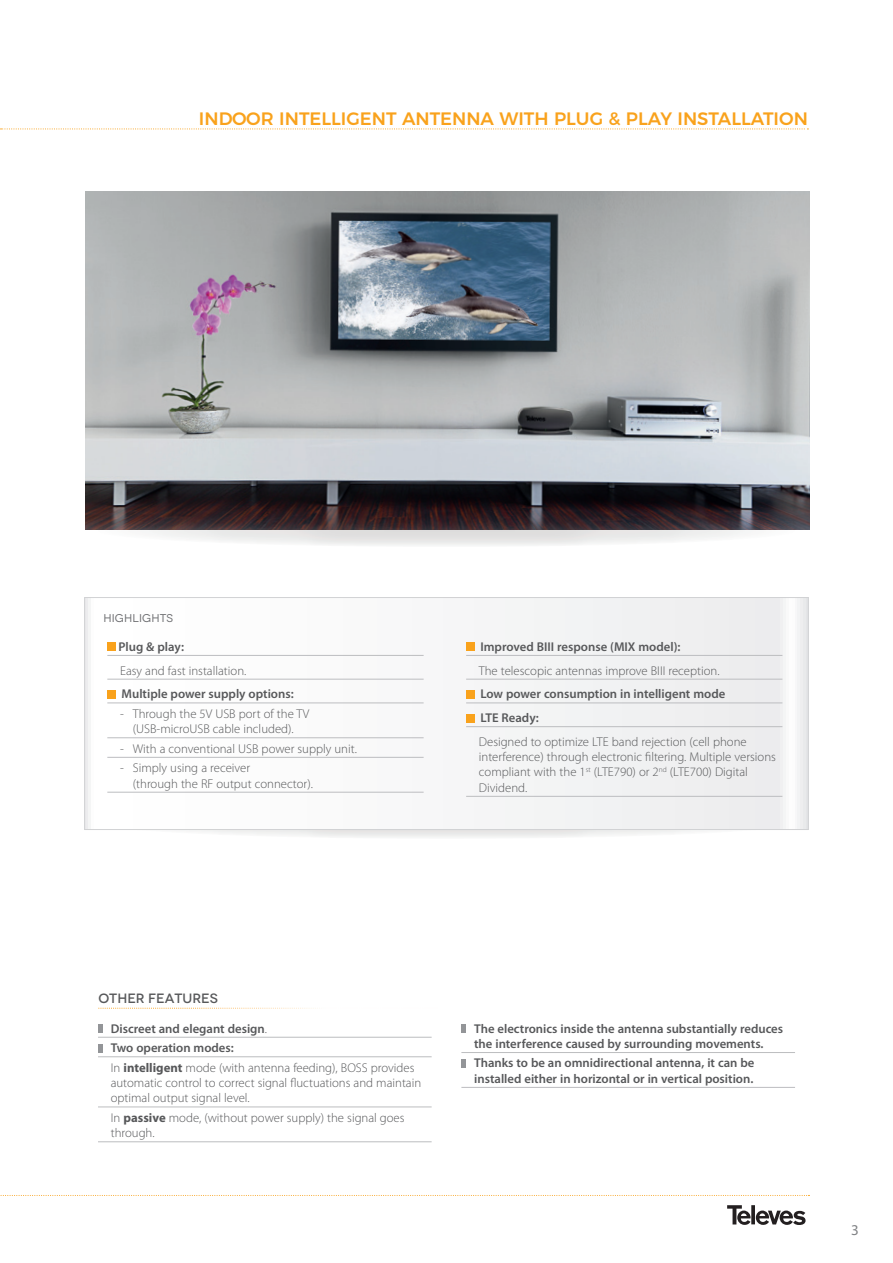
<style>
.page{position:relative;width:893px;height:1263px;background:#fff}
.page>*{position:absolute;margin:0;border:0;box-sizing:border-box;transform-origin:0 0}
.t1{font:500 18px "Montserrat";color:#f9a21c}
.t2{font:15px "Myriad Pro";color:#808285}
.t3{font:500 expanded 13.5px "Novecento";color:#57585a}
.t4{font:300 12.75px/15.3px "Myriad Pro";color:#57585a}
.t5{font:600 12.75px/19.5px "Myriad Pro";color:#57585a}
.t6{font:expanded 11.25px "Novecento";letter-spacing:.015em;color:#6c6d70}
.s1{font-weight:300}
.s2{font-weight:700}
</style>
<div class="page">
<svg style="left:1px;top:128px;width:807px;height:1px"></svg>
<svg style="left:0;top:1195px;width:809px;height:1px"></svg>
<svg style="left:727px;top:1205px;width:78px;height:20px"></svg>
<div style="left:85px;top:597px;width:723px;height:232px;background:#f6f6f7"></div>
<div style="left:85px;top:597px;width:723px;height:232px;border:1px solid #d1d2d4"></div>
<hr style="left:107px;top:655px;width:317px;height:1px;background:#bcbdc0">
<hr style="left:107px;top:679px;width:317px;height:1px;background:#bcbdc0">
<hr style="left:107px;top:702px;width:317px;height:1px;background:#bcbdc0">
<hr style="left:107px;top:737px;width:317px;height:1px;background:#bcbdc0">
<hr style="left:107px;top:757px;width:317px;height:1px;background:#bcbdc0">
<hr style="left:107px;top:792px;width:317px;height:1px;background:#bcbdc0">
<div style="left:107px;top:643px;width:8px;height:8px;background:#f9a21c"></div>
<div style="left:107px;top:690px;width:8px;height:8px;background:#f9a21c"></div>
<hr style="left:466px;top:655px;width:316px;height:1px;background:#bcbdc0">
<hr style="left:466px;top:679px;width:316px;height:1px;background:#bcbdc0">
<hr style="left:466px;top:702px;width:316px;height:1px;background:#bcbdc0">
<hr style="left:466px;top:726px;width:316px;height:1px;background:#bcbdc0">
<hr style="left:466px;top:796px;width:316px;height:1px;background:#bcbdc0">
<div style="left:466px;top:643px;width:8px;height:8px;background:#f9a21c"></div>
<div style="left:466px;top:690px;width:8px;height:8px;background:#f9a21c"></div>
<div style="left:466px;top:714px;width:8px;height:8px;background:#f9a21c"></div>
<hr style="left:98px;top:1037px;width:334px;height:1px;background:#bcbdc0">
<hr style="left:98px;top:1056px;width:334px;height:1px;background:#bcbdc0">
<hr style="left:98px;top:1106px;width:334px;height:1px;background:#bcbdc0">
<hr style="left:98px;top:1141px;width:334px;height:1px;background:#bcbdc0">
<svg style="left:98px;top:1024px;width:4px;height:8px"></svg>
<svg style="left:98px;top:1044px;width:4px;height:8px"></svg>
<hr style="left:461px;top:1052px;width:334px;height:1px;background:#bcbdc0">
<hr style="left:461px;top:1087px;width:334px;height:1px;background:#bcbdc0">
<div style="left:461px;top:1024px;width:5px;height:8px;background:#939598"></div>
<div style="left:461px;top:1059px;width:5px;height:8px;background:#939598"></div>
<svg style="left:98px;top:1008px;width:220px;height:1px"></svg>
<img style="left:85px;top:191px;width:724px;height:339px">
<h1 class="t1" style="left:199px;top:104px;width:610px">INDOOR INTELLIGENT ANTENNA WITH PLUG &amp; PLAY INSTALLATION</h1>
<p class="t6" style="left:103px;top:612px;width:71px">HIGHLIGHTS</p>
<p class="t5" style="left:118px;top:636px;width:67px">Plug &amp; play:</p>
<p class="t4" style="left:120px;top:662px;width:128px">Easy and fast installation.</p>
<p class="t5" style="left:122px;top:684px;width:174px">Multiple power supply options:</p>
<p class="t4" style="left:120px;top:706px;width:191px;text-align:center">- Through the 5V USB port of the TV (USB-microUSB cable included).</p>
<p class="t4" style="left:120px;top:741px;width:238px">- With a conventional USB power supply unit.</p>
<p class="t4" style="left:133px;top:760px;width:182px;text-indent:-13px">- Simply using a receiver<br>(through the RF output connector).</p>
<p class="t5" style="left:480px;top:636px;width:202px">Improved BIII response (MIX model):</p>
<p class="t4" style="left:479px;top:662px;width:242px">The telescopic antennas improve BIII reception.</p>
<p class="t5" style="left:480px;top:682px;width:246px;line-height:23.7px">Low power consumption in intelligent mode<br>LTE Ready:</p>
<p class="t4" style="left:479px;top:734px;width:299px">Designed to optimize LTE band rejection (cell phone interference) through electronic ltering. Multiple versions compliant with the 1<sup>st</sup> (LTE790) or 2<sup>nd</sup> (LTE700) Digital Dividend.</p>
<p class="t3" style="left:98px;top:990px;width:121px">otHER FEATURES</p>
<p class="t5" style="left:111px;top:1018px;width:305px">Discreet and elegant design<span class="s1">.<br></span>Two operation modes:<br><span class="s1">In</span> <span class="s2">intelligent</span> <span class="s1">mode (with antenna feeding), BOSS provides</span></p>
<p class="t4" style="left:111px;top:1075px;width:312px">automatic control to correct signal uctuations and maintain optimal output signal level.</p>
<p class="t4" style="left:111px;top:1110px;width:295px">In <span class="s2">passive</span> mode, (without power supply) the signal goes through.</p>
<p class="t5" style="left:474px;top:1020px;width:310px;line-height:15.3px">The electronics inside the antenna substantially reduces the interference caused by surrounding movements.</p>
<p class="t5" style="left:474px;top:1055px;width:282px;line-height:15.3px">Thanks to be an omnidirectional antenna, it can be installed either in horizontal or in vertical position.</p>
<p class="t2" style="left:851px;top:1221px;width:9px">3</p>
</div>
